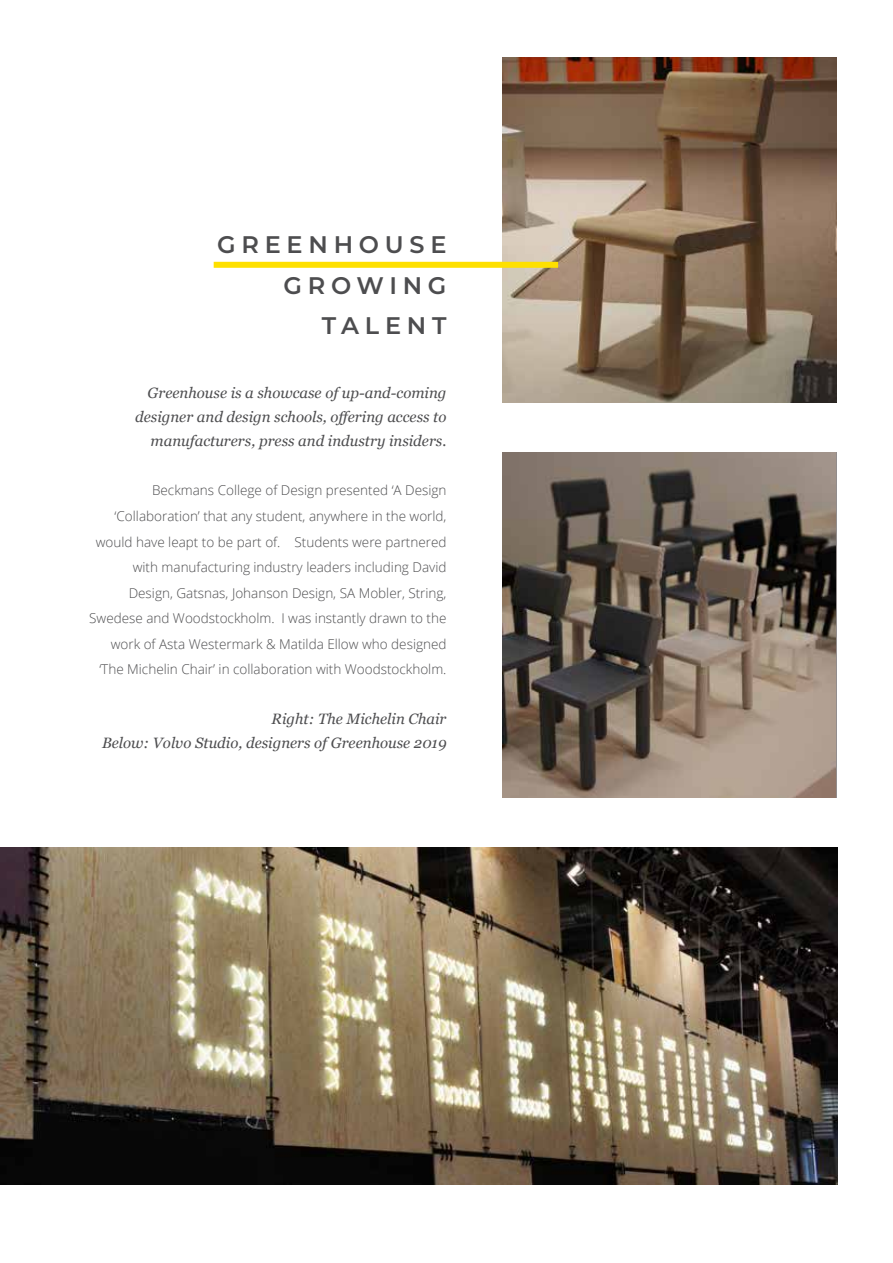
<style>
.page{position:relative;width:893px;height:1263px;background:#fff}
.page>*{position:absolute;margin:0;border:0;box-sizing:border-box;transform-origin:0 0}
.t1{font:600 24px/40.5px "Montserrat";letter-spacing:.24em;color:#4d4d4f;text-align:right}
.t2{font:italic 15px/24px "Georgia";color:#4d4d4f;text-align:right}
.t3{font:300 13.5px/25.5px "Open Sans";color:#4d4d4f;text-align:right}
</style>
<div class="page">
<img style="left:0;top:847px;width:837px;height:337px">
<img style="left:502px;top:452px;width:334px;height:346px">
<img style="left:502px;top:58px;width:334px;height:345px">
<div style="left:214px;top:262px;width:344px;height:6px;background:#fee000"></div>
<h1 class="t1" style="left:217px;top:224px;width:231px">GREENHOUSE<br>GROWING<br>TALENT</h1>
<p class="t2" style="left:135px;top:381px;width:313px">Greenhouse is a showcase of up-and-coming designer and design schools, offering access to manufacturers, press and industry insiders.</p>
<p class="t3" style="left:89px;top:477px;width:359px">Beckmans College of Design presented ‘A Design ‘Collaboration’ that any student, anywhere in the world, would have leapt to be part of. Students were partnered with manufacturing industry leaders including David Design, Gatsnas, Johanson Design, SA Mobler, String, Swedese and Woodstockholm. I was instantly drawn to the work of Asta Westermark &amp; Matilda Ellow who designed ‘The Michelin Chair’ in collaboration with Woodstockholm.</p>
<p class="t2" style="left:102px;top:706px;width:346px">Right: The Michelin Chair<br>Below: Volvo Studio, designers of Greenhouse 2019</p>
</div>
